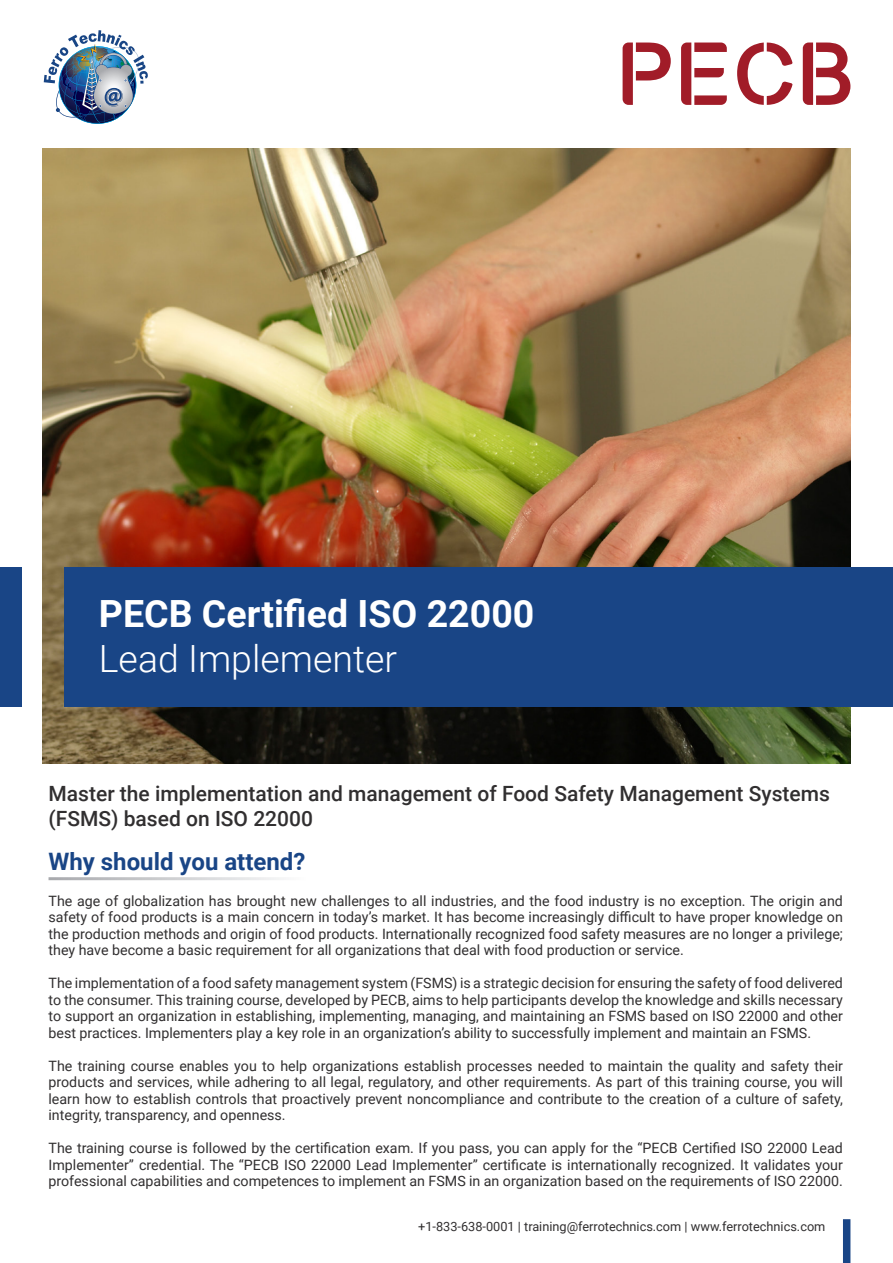
<style>
.page{position:relative;width:893px;height:1263px;background:#fff}
.page>*{position:absolute;margin:0;border:0;box-sizing:border-box;transform-origin:0 0}
.t1{font:700 37.5px "Roboto";color:#fff}
.t2{font:300 37.5px "Roboto";color:#fff}
.t3{font:700 24px "Roboto";color:#194586}
.t4{font:500 21px/25.2px "Roboto";color:#312f30}
.t5{font:14.25px/16.5px "Roboto";color:#312f30;text-align:justify}
.Bullet_Points{font:12.75px "Roboto";color:#312f30}
</style>
<div class="page">
<img style="left:43px;top:149px;width:807px;height:614px">
<div style="left:65px;top:567px;width:828px;height:139px;background:#194586"></div>
<div style="left:0;top:567px;width:21px;height:139px;background:#194586"></div>
<div style="left:843px;top:1219px;width:7px;height:44px;background:#194586"></div>
<svg style="left:623px;top:43px;width:48px;height:62px"></svg>
<svg style="left:681px;top:43px;width:46px;height:62px"></svg>
<svg style="left:737px;top:43px;width:55px;height:62px"></svg>
<svg style="left:803px;top:43px;width:47px;height:62px"></svg>
<img style="left:44px;top:30px;width:104px;height:94px">
<p class="t1" style="left:99px;top:588px;width:437px">PECB Certified ISO 22000</p>
<p class="t2" style="left:99px;top:633px;width:300px">Lead Implementer</p>
<p class="t4" style="left:49px;top:780px;width:783px">Master the implementation and management of Food Safety Management Systems (FSMS) based on ISO 22000</p>
<p class="t3" style="left:49px;top:844px;width:258px">Why should you attend?</p>
<p class="t5" style="left:49px;top:892px;width:796px">The age of globalization has brought new challenges to all industries, and the food industry is no exception. The origin and safety of food products is a main concern in today’s market. It has become increasingly difficult to have proper knowledge on the production methods and origin of food products. Internationally recognized food safety measures are no longer a privilege; they have become a basic requirement for all organizations that deal with food production or service.</p>
<p class="t5" style="left:49px;top:974px;width:796px">The implementation of a food safety management system (FSMS) is a strategic decision for ensuring the safety of food delivered to the consumer. This training course, developed by PECB, aims to help participants develop the knowledge and skills necessary to support an organization in establishing, implementing, managing, and maintaining an FSMS based on ISO 22000 and other best practices. Implementers play a key role in an organization’s ability to successfully implement and maintain an FSMS.</p>
<p class="t5" style="left:49px;top:1057px;width:796px">The training course enables you to help organizations establish processes needed to maintain the quality and safety their products and services, while adhering to all legal, regulatory, and other requirements. As part of this training course, you will learn how to establish controls that proactively prevent noncompliance and contribute to the creation of a culture of safety, integrity, transparency, and openness.</p>
<p class="t5" style="left:49px;top:1139px;width:796px">The training course is followed by the certification exam. If you pass, you can apply for the “PECB Certified ISO 22000 Lead Implementer” credential. The “PECB ISO 22000 Lead Implementer” certificate is internationally recognized. It validates your professional capabilities and competences to implement an FSMS in an organization based on the requirements of ISO 22000.</p>
<p class="Bullet_Points" style="left:418px;top:1218px;width:409px">+1-833-638-0001 | training@ferrotechnics.com | www.ferrotechnics.com</p>
</div>
